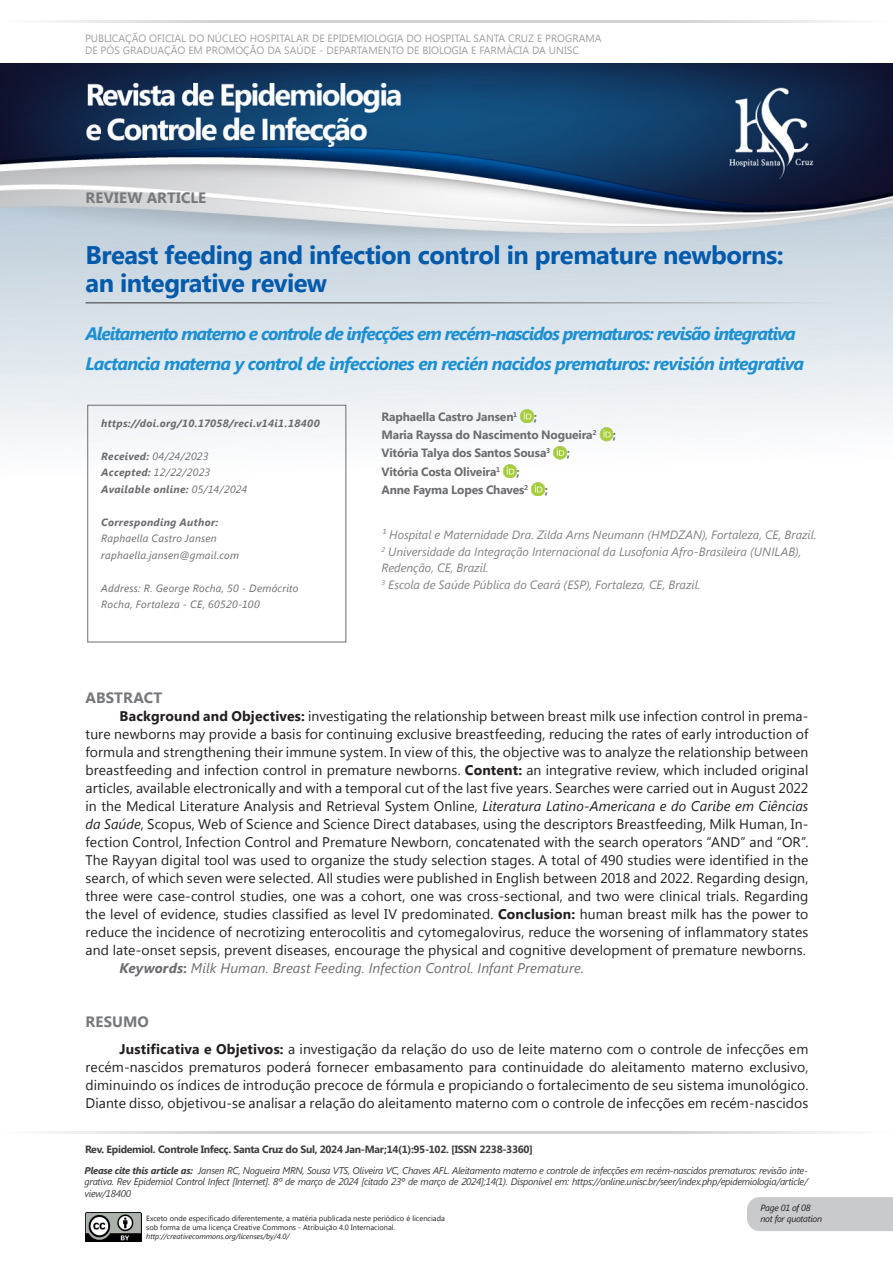
<style>
.page{position:relative;width:893px;height:1263px;background:#fff}
.page>*{position:absolute;margin:0;border:0;box-sizing:border-box;transform-origin:0 0}
.TÍTULOS{font:700 25.5px/27.6px "Segoe UI";letter-spacing:-.02em;color:#015aaa}
.títulos_textos{font:italic 700 18px "Segoe UI";letter-spacing:-.055em;color:#1d90d0}
.SESSAO{font:700 15px "Segoe UI";letter-spacing:.01em;color:#76787b}
.texto_ok{font:700 15px "Segoe UI";letter-spacing:.005em;color:#76787b}
.texto_ok-2{font:13.95px/18px "Segoe UI";letter-spacing:.01em;color:#231f20;text-align:justify}
.texto_ok-3{font:italic 13.95px "Segoe UI";letter-spacing:.005em;color:#6c6d70}
.Titulação_médicos_ok{font:italic 12px/16.5px "Segoe UI";color:#808285}
.Nome_médico{font:700 12px "Segoe UI";letter-spacing:-.015em;color:#6c6d70}
.t1{font:10.5px/12.6px "Segoe UI";color:#9d9fa2}
.texto_ok-4{font:italic 10.5px/16.5px "Segoe UI";letter-spacing:.025em;color:#6c6d70}
.texto_ok-5{font:italic 700 10.5px "Segoe UI";letter-spacing:.025em;color:#6c6d70}
.t2{font:700 10.5px "Segoe UI";letter-spacing:-.03em;color:#3e3e3f}
.t3{font:italic 9.75px/11.7px "Segoe UI";letter-spacing:-.03em;color:#3e3e3f;text-align:justify}
.t4{font:italic 9px "Segoe UI";letter-spacing:-.03em;color:#231f20}
.t5{font:7.5px/9px "Segoe UI";color:#231f20}
.t6{font:italic 7.5px "Segoe UI";color:#231f20}
.s1{font-weight:700}
.s2{font-weight:400}
.s3{font-style:italic}
.s4{font-weight:700;font-style:normal}
</style>
<div class="page">
<img style="left:0;top:64px;width:893px;height:456px">
<hr style="left:0;top:20px;width:446px;height:2px;background:#d1d2d4">
<hr style="left:446px;top:20px;width:447px;height:2px;background:#d1d2d4">
<img style="left:85px;top:1213px;width:57px;height:29px">
<hr style="left:0;top:1131px;width:446px;height:3px;background:#d1d2d4">
<hr style="left:446px;top:1131px;width:446px;height:3px;background:#d1d2d4">
<div style="left:747px;top:1197px;width:146px;height:34px;background:#c9cacc"></div>
<hr style="left:86px;top:302px;width:751px;height:1px;background:#6c6d70">
<div style="left:88px;top:405px;width:258px;height:237px;border:1px solid #6c6d70"></div>
<img style="left:520px;top:409px;width:14px;height:14px">
<img style="left:600px;top:427px;width:13px;height:14px">
<img style="left:553px;top:445px;width:14px;height:14px">
<img style="left:503px;top:464px;width:14px;height:13px">
<img style="left:531px;top:482px;width:14px;height:14px">
<p class="t1" style="left:85px;top:31px;width:518px">PUBLICAÇÃO OFICIAL DO NÚCLEO HOSPITALAR DE EPIDEMIOLOGIA DO HOSPITAL SANTA CRUZ E PROGRAMA<br>DE PÓS GRADUAÇÃO EM PROMOÇÃO DA SAÚDE - DEPARTAMENTO DE BIOLOGIA E FARMÁCIA DA UNISC</p>
<p class="SESSAO" style="left:86px;top:187px;width:122px">REVIEW ARTICLE</p>
<p class="TÍTULOS" style="left:86px;top:240px;width:700px">Breast feeding and infection control in premature newborns: an integrative review</p>
<p class="títulos_textos" style="left:86px;top:321px;width:712px">Aleitamento materno e controle de infecções em recém-nascidos prematuros: revisão integrativa</p>
<p class="títulos_textos" style="left:86px;top:351px;width:720px">Lactancia materna y control de infecciones en recién nacidos prematuros: revisión integrativa</p>
<p class="texto_ok-5" style="left:101px;top:415px;width:220px">https://doi.org/10.17058/reci.v14i1.18400</p>
<p class="texto_ok-4" style="left:101px;top:447px;width:109px"><span class="s1">Received:</span> 04/24/2023</p>
<p class="texto_ok-4" style="left:101px;top:464px;width:110px"><span class="s1">Accepted:</span> 12/22/2023</p>
<p class="texto_ok-5" style="left:101px;top:481px;width:147px">Available online: <span class="s2">05/14/2024</span></p>
<p class="texto_ok-5" style="left:101px;top:514px;width:119px">Corresponding Author:</p>
<p class="texto_ok-4" style="left:101px;top:530px;width:117px">Raphaella Castro Jansen</p>
<p class="texto_ok-4" style="left:101px;top:546px;width:139px">raphaella.jansen@gmail.com</p>
<p class="texto_ok-4" style="left:101px;top:579px;width:199px">Address: R. George Rocha, 50 - Demócrito<br>Rocha, Fortaleza - CE, 60520-100</p>
<p class="Nome_médico" style="left:381px;top:408px;width:137px">Raphaella Castro Jansen<sup>1</sup></p>
<p class="Nome_médico" style="left:534px;top:408px;width:5px">;</p>
<p class="Nome_médico" style="left:381px;top:426px;width:216px">Maria Rayssa do Nascimento Nogueira<sup>2</sup></p>
<p class="Nome_médico" style="left:613px;top:426px;width:5px">;</p>
<p class="Nome_médico" style="left:381px;top:445px;width:170px">Vitória Talya dos Santos Sousa<sup>3</sup></p>
<p class="Nome_médico" style="left:567px;top:445px;width:5px">;</p>
<p class="Nome_médico" style="left:381px;top:463px;width:120px">Vitória Costa Oliveira<sup>1</sup></p>
<p class="Nome_médico" style="left:517px;top:463px;width:5px">;</p>
<p class="Nome_médico" style="left:381px;top:481px;width:148px">Anne Fayma Lopes Chaves<sup>2</sup></p>
<p class="Nome_médico" style="left:545px;top:481px;width:5px">;</p>
<p class="Titulação_médicos_ok" style="left:381px;top:526px;width:437px">¹ Hospital e Maternidade Dra. Zilda Arns Neumann (HMDZAN), Fortaleza, CE, Brazil.</p>
<p class="Titulação_médicos_ok" style="left:381px;top:543px;width:421px"><sup>2</sup> Universidade da Integração Internacional da Lusofonia Afro-Brasileira (UNILAB),<br>Redenção, CE, Brazil.</p>
<p class="Titulação_médicos_ok" style="left:381px;top:576px;width:321px"><sup>3</sup> Escola de Saúde Pública do Ceará (ESP), Fortaleza, CE, Brazil.</p>
<p class="texto_ok" style="left:86px;top:687px;width:78px">ABSTRACT</p>
<p class="texto_ok-2" style="left:86px;top:707px;width:724px;text-indent:34px"><span class="s1">Background and Objectives:</span> investigating the relationship between breast milk use infection control in prema&shy;ture newborns may provide a basis for continuing exclusive breastfeeding, reducing the rates of early introduction of formula and strengthening their immune system. In view of this, the objective was to analyze the relationship between breastfeeding and infection control in premature newborns. <span class="s1">Content:</span> an integrative review, which included original articles, available electronically and with a temporal cut of the last five years. Searches were carried out in August 2022 in the Medical Literature Analysis and Retrieval System Online, <span class="s3">Literatura Latino-Americana e do Caribe em Ciências da Saúde</span>, Scopus, Web of Science and Science Direct databases, using the descriptors Breastfeeding, Milk Human, In&shy;fection Control, Infection Control and Premature Newborn, concatenated with the search operators “AND” and “OR”.<br>The Rayyan digital tool was used to organize the study selection stages. A total of 490 studies were identified in the search, of which seven were selected. All studies were published in English between 2018 and 2022. Regarding design, three were case-control studies, one was a cohort, one was cross-sectional, and two were clinical trials. Regarding the level of evidence, studies classified as level IV predominated. <span class="s1">Conclusion:</span> human breast milk has the power to reduce the incidence of necrotizing enterocolitis and cytomegalovirus, reduce the worsening of inflammatory states and late-onset sepsis, prevent diseases, encourage the physical and cognitive development of premature newborns.</p>
<p class="texto_ok-3" style="left:120px;top:959px;width:466px"><span class="s1">Keywords</span><span class="s4">:</span> Milk Human. Breast Feeding. Infection Control. Infant Premature.</p>
<p class="SESSAO" style="left:86px;top:1011px;width:65px">RESUMO</p>
<p class="texto_ok-2" style="left:86px;top:1039px;width:724px;text-indent:34px"><span class="s1">Justificativa e Objetivos:</span> a investigação da relação do uso de leite materno com o controle de infecções em recém-nascidos prematuros poderá fornecer embasamento para continuidade do aleitamento materno exclusivo, diminuindo os índices de introdução precoce de fórmula e propiciando o fortalecimento de seu sistema imunológico.<br>Diante disso, objetivou-se analisar a relação do aleitamento materno com o controle de infecções em recém-nascidos</p>
<p class="t2" style="left:85px;top:1141px;width:450px">Rev. Epidemiol. Controle Infecç. Santa Cruz do Sul, 2024 Jan-Mar;14(1):95-102. [ISSN 2238-3360]</p>
<p class="t3" style="left:85px;top:1164px;width:725px"><span class="s1">Please cite this article as:</span> Jansen RC, Nogueira MRN, Sousa VTS, Oliveira VC, Chaves AFL. Aleitamento materno e controle de infecções em recém-nascidos prematuros: revisão inte&shy;grativa. Rev Epidemiol Control Infect [Internet]. 8º de março de 2024 [citado 23º de março de 2024];14(1). Disponível em: https://online.unisc.br/seer/index.php/epidemiologia/article/ view/18400</p>
<p class="t5" style="left:146px;top:1213px;width:300px">Exceto onde especificado diferentemente, a matéria publicada neste periódico é licenciada sob forma de uma licença Creative Commons - Atribuição 4.0 Internacional.</p>
<p class="t6" style="left:146px;top:1231px;width:145px">http://creativecommons.org/licenses/by/4.0/</p>
<p class="t4" style="left:760px;top:1201px;width:52px">Page 01 of 08</p>
<p class="t4" style="left:760px;top:1212px;width:63px">not for quotation</p>
</div>
